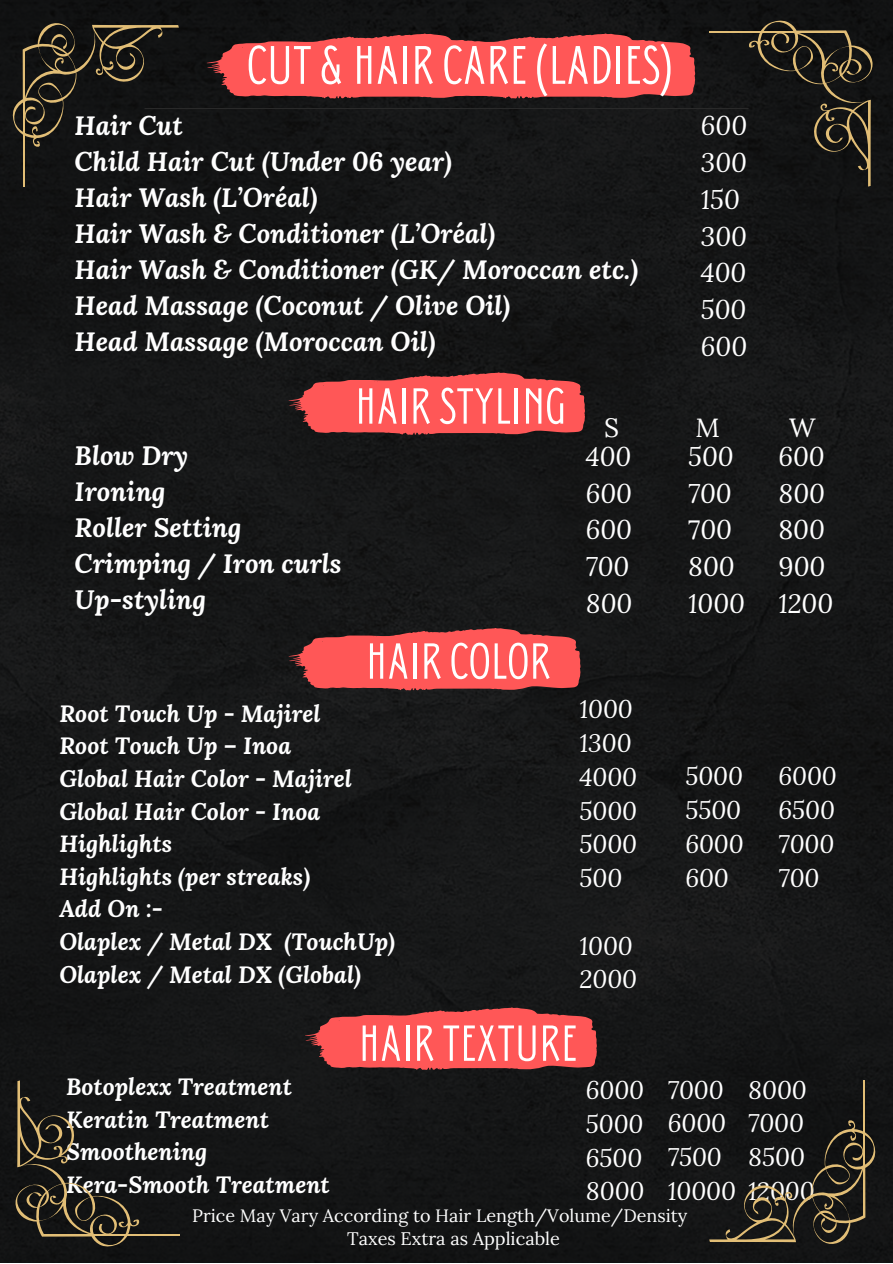
<style>
.page{position:relative;width:893px;height:1264px;background:#fff}
.page>*{position:absolute;margin:0;border:0;box-sizing:border-box;transform-origin:0 0}
.t1{font:54px "Donau Uppercase Neue";color:#fff}
.t2{font:50.4px "Donau Uppercase Neue";color:#fff}
.t3{font:italic 700 26.4px/36px "Lora";color:#fff}
.t4{font:italic 26.4px/36.8px "Lora";color:#fff}
.t5{font:26.4px "Lora";color:#fff}
.t6{font:italic 24.9px/33.8px "Lora";color:#fff}
.t7{font:italic 700 23.4px/32.5px "Lora";color:#fff}
.t8{font:18.15px "Lora";color:#fff}
.t9{font:18px "Lora";color:#fff}
.s1{font-style:normal}
</style>
<div class="page">
<div style="left:0;top:0;width:892px;height:1262px;background:#151616"></div>
<hr style="left:144px;top:108px;width:604px;height:1px;background:#292929">
<svg style="left:207px;top:33px;width:488px;height:66px;background:#d84b4b"></svg>
<svg style="left:288px;top:372px;width:297px;height:63px;background:#d24a4a"></svg>
<svg style="left:288px;top:627px;width:292px;height:63px;background:#d24a4a"></svg>
<svg style="left:305px;top:1007px;width:292px;height:63px;background:#d24a4a"></svg>
<svg style="left:10px;top:1080px;width:139px;height:168px;background:#24211c"></svg>
<hr style="left:42px;top:1234px;width:137px;height:2px;background:#e2be76">
<svg style="left:709px;top:1109px;width:168px;height:140px;background:#24221c"></svg>
<hr style="left:863px;top:1080px;width:2px;height:137px;background:#e2be76">
<svg style="left:738px;top:18px;width:139px;height:169px;background:#23211b"></svg>
<hr style="left:709px;top:31px;width:136px;height:1px;background:#e2be76">
<svg style="left:10px;top:18px;width:169px;height:139px;background:#22201a"></svg>
<hr style="left:23px;top:50px;width:2px;height:137px;background:#e2be76">
<h1 class="t1" style="left:247px;top:32px;width:427px">CUT &amp; HAIR CARE(LADIES)</h1>
<p class="t3" style="left:75px;top:107px;width:565px">Hair Cut<br>Child Hair Cut (Under 06 year)<br>Hair Wash (L’Oréal)<br>Hair Wash &amp; Conditioner (L’Oréal)<br>Hair Wash &amp; Conditioner (GK/ Moroccan etc.)<br>Head Massage (Coconut / Olive Oil)<br>Head Massage (Moroccan Oil)</p>
<h2 class="t2" style="left:355px;top:375px;width:212px">HAIR STYLING</h2>
<p class="t4" style="left:701px;top:107px;width:48px">600<br>300<br>150<br>300<br>400<br>500<br>600</p>
<p class="t5" style="left:604px;top:410px;width:16px">S</p>
<p class="t5" style="left:695px;top:410px;width:26px">M</p>
<p class="t5" style="left:789px;top:410px;width:28px">W</p>
<p class="t3" style="left:75px;top:437px;width:268px">Blow Dry<br>Ironing<br>Roller Setting<br>Crimping / Iron curls<br>Up-styling</p>
<p class="t4" style="left:585px;top:437px;width:48px;text-align:justify">400<br>600<br>600<br>700<br>800</p>
<p class="t4" style="left:688px;top:437px;width:58px">500<br>700<br><span class="s1">7</span>00<br>800<br>1000</p>
<p class="t4" style="left:778px;top:437px;width:56px">600<br>800<br><span class="s1">8</span>00<br><span class="s1">9</span>00<br>1200</p>
<h2 class="t2" style="left:366px;top:630px;width:186px">HAIR COLOR</h2>
<p class="t7" style="left:59px;top:696px;width:337px">Root Touch Up - Majirel<br>Root Touch Up – Inoa<br>Global Hair Color - Majirel<br>Global Hair Color - Inoa<br>Highlights<br>Highlights (per streaks)<br>Add On :-<br>Olaplex / Metal DX (TouchUp)<br>Olaplex / Metal DX (Global)</p>
<p class="t6" style="left:579px;top:692px;width:59px">1000<br>1300<br>4000<br>5000<br>5000<br>500</p>
<p class="t6" style="left:579px;top:928px;width:59px">1000<br>2000</p>
<h2 class="t2" style="left:359px;top:1012px;width:220px">HAIR TEXTURE</h2>
<p class="t6" style="left:685px;top:759px;width:60px;text-align:justify">5000<br>5500<br>6000<br>600</p>
<p class="t6" style="left:778px;top:759px;width:60px;text-align:justify">6000<br>6500<br>7000<br>700</p>
<p class="t7" style="left:66px;top:1069px;width:265px">Botoplexx Treatment<br>Keratin Treatment<br>Smoothening<br>Kera-Smooth Treatment</p>
<p class="t6" style="left:667px;top:1072px;width:70px">7000<br>6000<br>7500<br>10000</p>
<p class="t6" style="left:748px;top:1072px;width:68px">8000<br>7000<br>8500<br>12000</p>
<p class="t9" style="left:192px;top:1203px;width:496px">Price May Vary According to Hair Length/Volume/Density</p>
<p class="t6" style="left:585px;top:1072px;width:60px;text-align:justify">6000<br>5000<br>6500<br>8000</p>
<p class="t8" style="left:347px;top:1226px;width:214px">Taxes Extra as Applicable</p>
</div>
